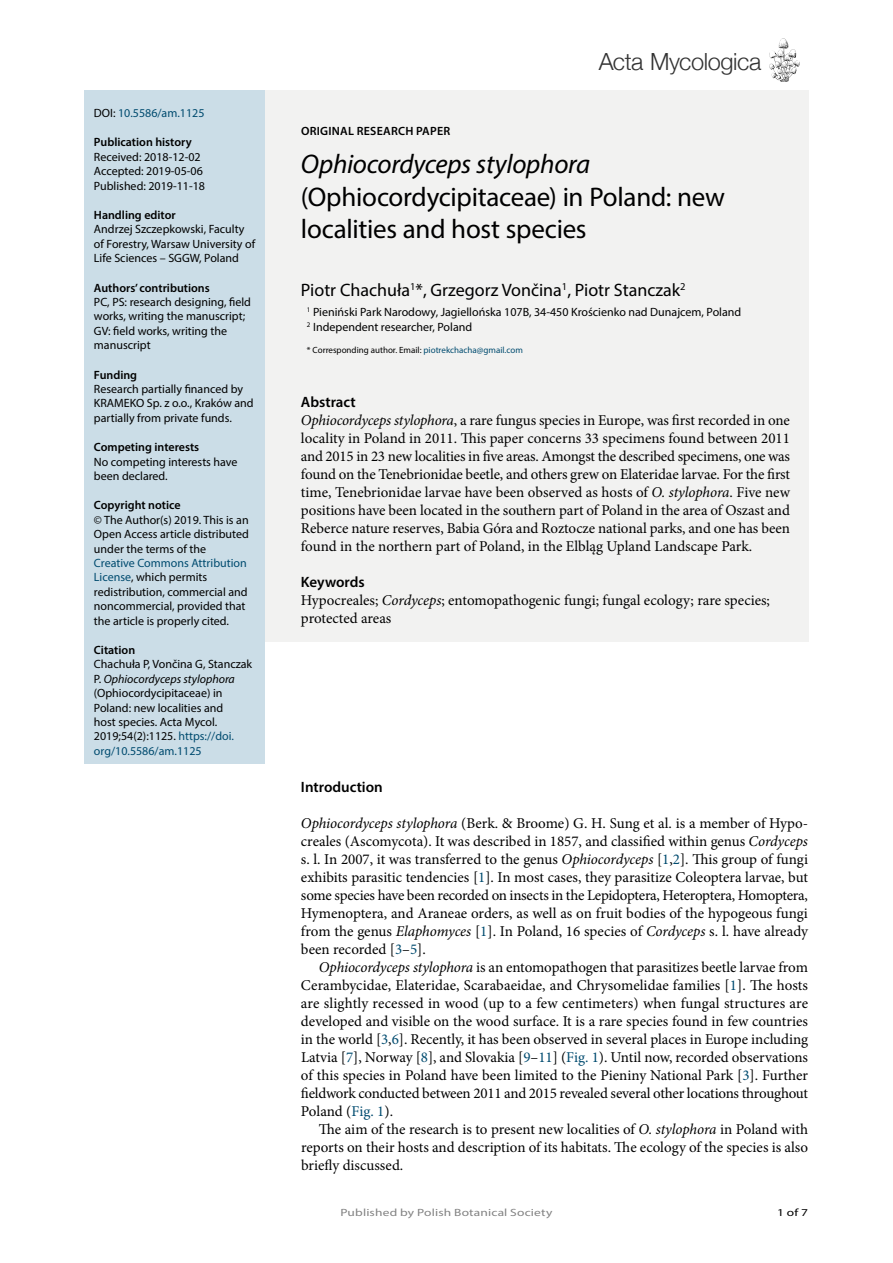
<style>
.page{position:relative;width:893px;height:1263px;background:#fff}
.page>*{position:absolute;margin:0;border:0;box-sizing:border-box;transform-origin:0 0}
.t1{font:27px/32.4px "Myriad Pro";letter-spacing:-.01em;color:#000}
.t2{font:300 23.55px "Helvetica Neue";letter-spacing:-.02em;color:#333}
.Authors{font:18px "Myriad Pro";color:#000}
.Body_text{font:15px/18px "Minion Pro";letter-spacing:-.005em;color:#000;text-align:justify}
.Body_text___first_li{font:15px/18px "Minion Pro";letter-spacing:-.005em;color:#000;text-align:justify}
.Keywords{font:15px/18px "Minion Pro";color:#000}
.t3{font:600 15px "Myriad Pro";color:#000}
.Body_text-2{font:12px/14.4px "Myriad Pro";color:#000}
.Affiliations{font:12px "Myriad Pro";color:#000}
.Article_type{font:600 12px "Myriad Pro";color:#000}
.Article_type-2{font:600 12px "Myriad Pro";letter-spacing:.02em;color:#000}
.Body_text-3{font:12px "Myriad Pro";color:#004b6f}
.t4{font:10.5px "Myriad Pro Regular 2";letter-spacing:.01em;color:#828282;scale:1.28 1}
.t5{font:10.5px "Myriad Pro";color:#000;scale:1.28 1}
.Corresponding_author{font:9px "Myriad Pro";color:#000}
.s1{color:#000}
.s2{color:#004b6f}
.s3{font-style:italic}
</style>
<div class="page">
<svg style="left:769px;top:38px;width:31px;height:44px"></svg>
<div style="left:265px;top:90px;width:543px;height:551px;background:#f2f2f1"></div>
<div style="left:85px;top:90px;width:180px;height:674px;background:#cbdde7"></div>
<p class="Body_text-3" style="left:94px;top:106px;width:112px"><span class="s1">DOI:</span> 10.5586/am.1125</p>
<p class="Article_type" style="left:94px;top:135px;width:99px">Publication history</p>
<p class="Body_text-2" style="left:94px;top:149px;width:108px">Received: 2018-12-02</p>
<p class="Body_text-2" style="left:94px;top:164px;width:110px">Accepted: 2019-05-06</p>
<p class="Body_text-2" style="left:94px;top:178px;width:113px">Published: 2019-11-18</p>
<p class="Article_type" style="left:94px;top:207px;width:83px">Handling editor</p>
<p class="Body_text-2" style="left:94px;top:222px;width:163px">Andrzej Szczepkowski, Faculty of Forestry, Warsaw University of<br>Life Sciences – SGGW, Poland</p>
<p class="Article_type" style="left:94px;top:280px;width:117px">Authors’ contributions</p>
<p class="Body_text-2" style="left:94px;top:295px;width:158px">PC, PS: research designing, field works, writing the manuscript;<br>GV: field works, writing the manuscript</p>
<p class="Article_type" style="left:94px;top:367px;width:45px">Funding</p>
<p class="Body_text-2" style="left:94px;top:382px;width:161px">Research partially financed by<br>KRAMEKO Sp. z o.o., Kraków and partially from private funds.</p>
<p class="Article_type" style="left:94px;top:440px;width:107px">Competing interests</p>
<p class="Body_text-2" style="left:94px;top:454px;width:145px">No competing interests have been declared.</p>
<p class="Article_type" style="left:94px;top:498px;width:88px">Copyright notice</p>
<p class="Body_text-2" style="left:94px;top:512px;width:156px">© The Author(s) 2019. This is an<br>Open Access article distributed under the terms of the<br><span class="s2">Creative Commons Attribution<br>License</span>, which permits redistribution, commercial and noncommercial, provided that the article is properly cited.</p>
<p class="Article_type" style="left:94px;top:642px;width:43px">Citation</p>
<p class="Body_text-2" style="left:94px;top:657px;width:160px">Chachuła P, Vončina G, Stanczak<br>P. <span class="s3">Ophiocordyceps stylophora </span>(Ophiocordycipitaceae) in<br>Poland: new localities and<br>host species. Acta Mycol.<br>2019;54(2):1125. <span class="s2">https://doi. org/10.5586/am.1125</span></p>
<h2 class="t2" style="left:599px;top:43px;width:164px">Acta Mycologica</h2>
<p class="Article_type-2" style="left:301px;top:123px;width:151px">ORIGINAL RESEARCH PAPER</p>
<p class="t1" style="left:301px;top:148px;width:425px"><span class="s3">Ophiocordyceps stylophora </span>(Ophiocordycipitaceae) in Poland: new localities and host species</p>
<p class="Authors" style="left:301px;top:279px;width:386px">Piotr Chachuła<sup>1</sup>*, Grzegorz Vončina<sup>1</sup>, Piotr Stanczak<sup>2</sup></p>
<p class="Affiliations" style="left:307px;top:305px;width:436px"><sup>1</sup> Pieniński Park Narodowy, Jagiellońska 107B, 34-450 Krościenko nad Dunajcem, Poland</p>
<p class="Affiliations" style="left:307px;top:319px;width:167px"><sup>2</sup> Independent researcher, Poland</p>
<p class="Corresponding_author" style="left:307px;top:345px;width:217px">* Corresponding author. Email: <span class="s2">piotrekchacha@gmail.com</span></p>
<p class="t3" style="left:301px;top:393px;width:56px">Abstract</p>
<p class="Body_text" style="left:301px;top:412px;width:491px"><span class="s3">Ophiocordyceps stylophora</span>, a rare fungus species in Europe, was first recorded in one locality in Poland in 2011. This paper concerns 33 specimens found between 2011 and 2015 in 23 new localities in five areas. Amongst the described specimens, one was found on the Tenebrionidae beetle, and others grew on Elateridae larvae. For the first time, Tenebrionidae larvae have been observed as hosts of <span class="s3">O. stylophora</span>. Five new positions have been located in the southern part of Poland in the area of Oszast and Reberce nature reserves, Babia Góra and Roztocze national parks, and one has been found in the northern part of Poland, in the Elbląg Upland Landscape Park.</p>
<p class="t3" style="left:301px;top:573px;width:65px">Keywords</p>
<p class="Keywords" style="left:301px;top:592px;width:471px">Hypocreales; <span class="s3">Cordyceps</span>; entomopathogenic fungi; fungal ecology; rare species; protected areas</p>
<p class="t3" style="left:301px;top:777px;width:83px">Introduction</p>
<p class="Body_text" style="left:301px;top:814px;width:509px"><span class="s3">Ophiocordyceps stylophora</span> (Berk. &amp; Broome) G. H. Sung et al. is a member of Hypo&shy;creales (Ascomycota). It was described in 1857, and classified within genus <span class="s3">Cordyceps </span>s. l. In 2007, it was transferred to the genus <span class="s3">Ophiocordyceps</span> [<span class="s2">1</span>,<span class="s2">2</span>]. This group of fungi exhibits parasitic tendencies [<span class="s2">1</span>]. In most cases, they parasitize Coleoptera larvae, but some species have been recorded on insects in the Lepidoptera, Heteroptera, Homoptera, Hymenoptera, and Araneae orders, as well as on fruit bodies of the hypogeous fungi from the genus <span class="s3">Elaphomyces</span> [<span class="s2">1</span>]. In Poland, 16 species of <span class="s3">Cordyceps</span> s. l. have already been recorded [<span class="s2">3</span>–<span class="s2">5</span>].</p>
<p class="Body_text___first_li" style="left:301px;top:958px;width:509px;text-indent:18px"><span class="s3">Ophiocordyceps stylophora</span> is an entomopathogen that parasitizes beetle larvae from Cerambycidae, Elateridae, Scarabaeidae, and Chrysomelidae families [<span class="s2">1</span>]. The hosts are slightly recessed in wood (up to a few centimeters) when fungal structures are developed and visible on the wood surface. It is a rare species found in few countries in the world [<span class="s2">3</span>,<span class="s2">6</span>]. Recently, it has been observed in several places in Europe including Latvia [<span class="s2">7</span>], Norway [<span class="s2">8</span>], and Slovakia [<span class="s2">9</span>–<span class="s2">11</span>] (<span class="s2">Fig. 1</span>). Until now, recorded observations of this species in Poland have been limited to the Pieniny National Park [<span class="s2">3</span>]. Further fieldwork conducted between 2011 and 2015 revealed several other locations throughout Poland (<span class="s2">Fig. 1</span>).</p>
<p class="Body_text___first_li" style="left:301px;top:1120px;width:509px;text-indent:18px">The aim of the research is to present new localities of <span class="s3">O. stylophora</span> in Poland with reports on their hosts and description of its habitats. The ecology of the species is also briefly discussed.</p>
<p class="t4" style="left:340px;top:1205px;width:167px">Published by Polish Botanical Society</p>
<p class="t5" style="left:777px;top:1205px;width:26px">1 of 7</p>
</div>
